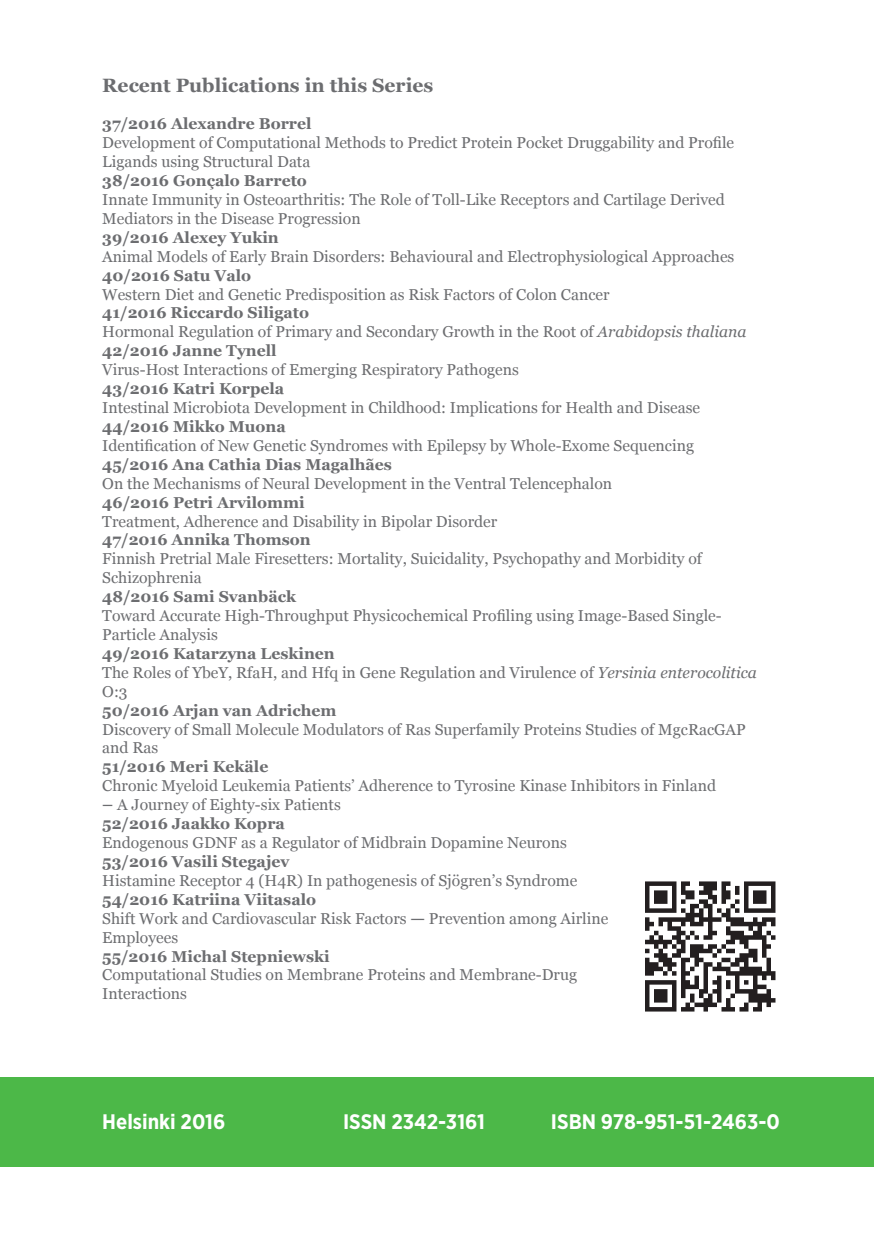
<style>
.page{position:relative;width:874px;height:1241px;background:#fff}
.page>*{position:absolute;margin:0;border:0;box-sizing:border-box;transform-origin:0 0}
.t1{font:700 21px "Gotham Narrow";color:#fff}
.t2{font:700 19.25px "Georgia";color:#6c6d70}
.t3{font:15.75px/18.9px "Georgia";color:#6c6d70}
.t4{font:700 15.75px "Georgia";color:#6c6d70}
.s1{font-weight:700}
.s2{font-style:italic}
</style>
<div class="page">
<div style="left:0;top:1076px;width:873px;height:90px;background:#4cb848"></div>
<img style="left:645px;top:881px;width:131px;height:131px">
<p class="t2" style="left:102px;top:74px;width:332px">Recent Publications in this Series</p>
<p class="t4" style="left:102px;top:115px;width:211px">37/2016 Alexandre Borrel</p>
<p class="t3" style="left:102px;top:133px;width:633px">Development of Computational Methods to Predict Protein Pocket Druggability and Profile<br>Ligands using Structural Data</p>
<p class="t4" style="left:102px;top:172px;width:206px">38/2016 Gonçalo Barreto</p>
<p class="t3" style="left:102px;top:190px;width:623px">Innate Immunity in Osteoarthritis: The Role of Toll-Like Receptors and Cartilage Derived<br>Mediators in the Disease Progression</p>
<p class="t4" style="left:102px;top:228px;width:178px">39/2016 Alexey Yukin</p>
<p class="t3" style="left:102px;top:247px;width:633px">Animal Models of Early Brain Disorders: Behavioural and Electrophysiological Approaches</p>
<p class="t4" style="left:102px;top:266px;width:150px">40/2016 Satu Valo</p>
<p class="t3" style="left:102px;top:284px;width:508px">Western Diet and Genetic Predisposition as Risk Factors of Colon Cancer</p>
<p class="t3" style="left:102px;top:303px;width:645px"><span class="s1">41/2016 Riccardo Siligato<br></span>Hormonal Regulation of Primary and Secondary Growth in the Root of <span class="s2">Arabidopsis thaliana<br></span><span class="s1">42/2016 Janne Tynell</span></p>
<p class="t3" style="left:102px;top:360px;width:418px">Virus-Host Interactions of Emerging Respiratory Pathogens</p>
<p class="t4" style="left:102px;top:379px;width:183px">43/2016 Katri Korpela</p>
<p class="t3" style="left:102px;top:398px;width:599px">Intestinal Microbiota Development in Childhood: Implications for Health and Disease</p>
<p class="t4" style="left:102px;top:417px;width:185px">44/2016 Mikko Muona</p>
<p class="t3" style="left:102px;top:436px;width:593px">Identification of New Genetic Syndromes with Epilepsy by Whole-Exome Sequencing</p>
<p class="t4" style="left:102px;top:455px;width:291px">45/2016 Ana Cathia Dias Magalhães</p>
<p class="t3" style="left:102px;top:473px;width:511px">On the Mechanisms of Neural Development in the Ventral Telencephalon</p>
<p class="t4" style="left:102px;top:493px;width:204px">46/2016 Petri Arvilommi</p>
<p class="t3" style="left:102px;top:511px;width:396px">Treatment, Adherence and Disability in Bipolar Disorder</p>
<p class="t4" style="left:102px;top:531px;width:210px">47/2016 Annika Thomson</p>
<p class="t3" style="left:102px;top:549px;width:601px">Finnish Pretrial Male Firesetters: Mortality, Suicidality, Psychopathy and Morbidity of<br>Schizophrenia</p>
<p class="t4" style="left:102px;top:587px;width:195px">48/2016 Sami Svanbäck</p>
<p class="t3" style="left:102px;top:606px;width:620px">Toward Accurate High-Throughput Physicochemical Profiling using Image-Based Single-<br>Particle Analysis</p>
<p class="t3" style="left:102px;top:644px;width:655px"><span class="s1">49/2016 Katarzyna Leskinen<br></span>The Roles of YbeY, RfaH, and Hfq in Gene Regulation and Virulence of <span class="s2">Yersinia enterocolitica<br></span>O:3</p>
<p class="t4" style="left:102px;top:701px;width:235px">50/2016 Arjan van Adrichem</p>
<p class="t3" style="left:102px;top:719px;width:644px">Discovery of Small Molecule Modulators of Ras Superfamily Proteins Studies of MgcRacGAP and Ras</p>
<p class="t4" style="left:102px;top:757px;width:167px">51/2016 Meri Kekäle</p>
<p class="t3" style="left:102px;top:776px;width:615px">Chronic Myeloid Leukemia Patients’ Adherence to Tyrosine Kinase Inhibitors in Finland</p>
<p class="t3" style="left:102px;top:795px;width:240px"><span class="s1">–</span> A Journey of Eighty-six Patients<br><span class="s1">52/2016 Jaakko Kopra</span></p>
<p class="t3" style="left:102px;top:833px;width:466px">Endogenous GDNF as a Regulator of Midbrain Dopamine Neurons</p>
<p class="t4" style="left:102px;top:852px;width:188px">53/2016 Vasili Stegajev</p>
<p class="t3" style="left:102px;top:870px;width:476px">Histamine Receptor 4 (H4R) In pathogenesis of Sjögren’s Syndrome</p>
<p class="t3" style="left:102px;top:889px;width:507px"><span class="s1">54/2016 Katriina Viitasalo<br></span>Shift Work and Cardiovascular Risk Factors <span class="s1">—</span> Prevention among Airline<br>Employees</p>
<p class="t4" style="left:102px;top:946px;width:229px">55/2016 Michal Stepniewski</p>
<p class="t3" style="left:102px;top:965px;width:476px">Computational Studies on Membrane Proteins and Membrane-Drug<br>Interactions</p>
<h1 class="t1" style="left:102px;top:1108px;width:124px">Helsinki 2016</h1>
<h1 class="t1" style="left:343px;top:1108px;width:143px">ISSN 2342-3161</h1>
<h1 class="t1" style="left:550px;top:1108px;width:230px">ISBN 978-951-51-2463-0</h1>
</div>
